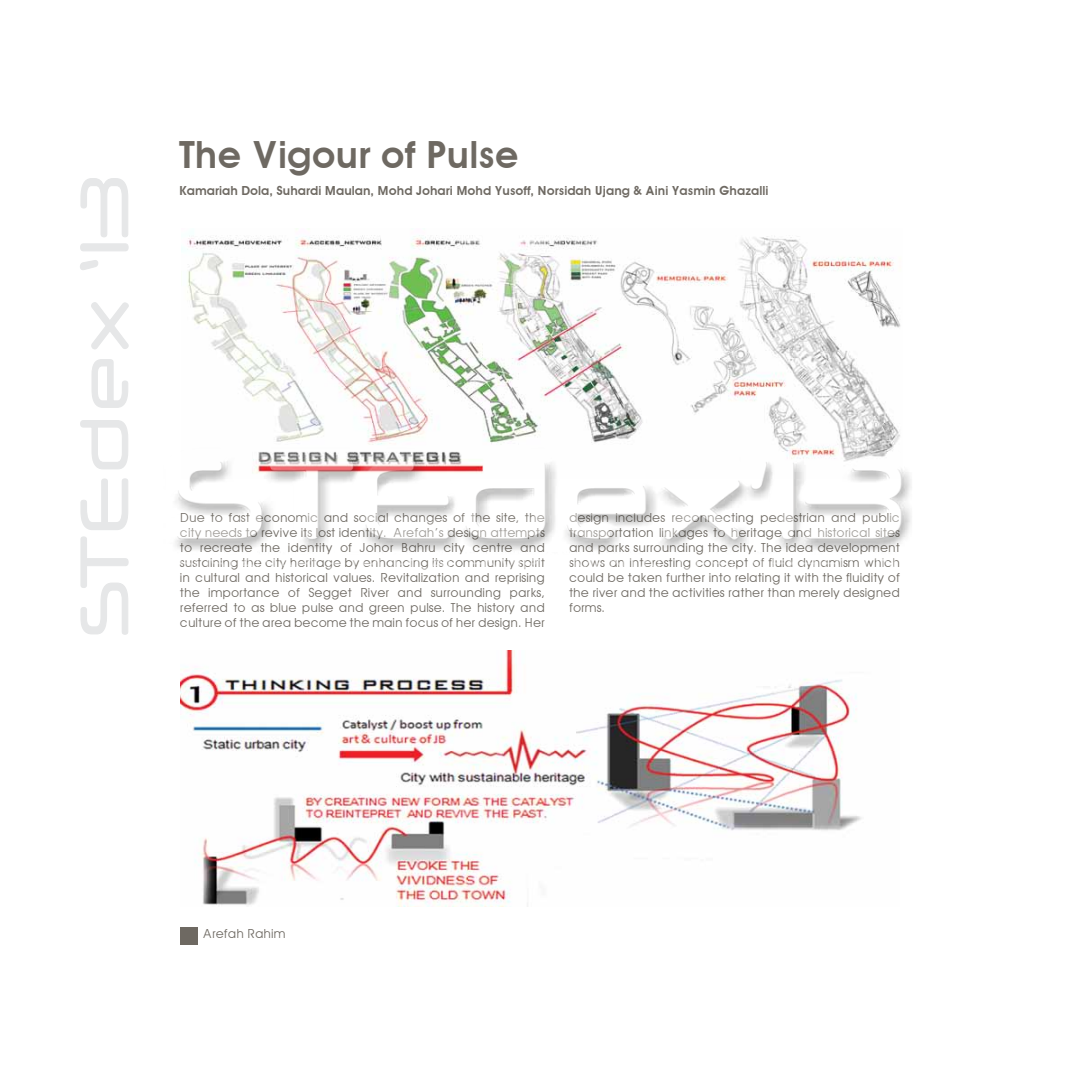
<style>
.page{position:relative;width:1080px;height:1080px;background:#fff}
.page>*{position:absolute;margin:0;border:0;box-sizing:border-box;transform-origin:0 0}
.t1{font:67px "Neuropol X Free";color:#e6e7e8}
.t2{font:600 37.5px "Avant Garde";color:#6e6962}
.t3{font:12.5px/15px "Avant Garde";color:#6e6962;text-align:justify}
.t4{font:600 12.5px "Avant Garde";color:#6e6962}
</style>
<div class="page">
<svg style="left:80px;top:478px;width:49px;height:157px"></svg>
<svg style="left:80px;top:420px;width:48px;height:50px"></svg>
<svg style="left:91px;top:359px;width:37px;height:49px"></svg>
<svg style="left:91px;top:302px;width:38px;height:48px"></svg>
<svg style="left:80px;top:260px;width:18px;height:10px"></svg>
<div style="left:80px;top:243px;width:49px;height:8px;border:1px solid #e6e7e8;border-radius:3px"></div>
<svg style="left:80px;top:178px;width:48px;height:59px"></svg>
<img style="left:180px;top:650px;width:682px;height:257px">
<img style="left:182px;top:235px;width:719px;height:180px">
<div style="left:180px;top:928px;width:17px;height:17px;background:#6e6962"></div>
<img style="left:175px;top:415px;width:737px;height:138px">
<h1 class="t1" style="left:61px;top:638px;width:469px;rotate:-90deg">STEdex ‘13</h1>
<h2 class="t2" style="left:179px;top:132px;width:341px">The Vigour of Pulse</h2>
<p class="t4" style="left:179px;top:183px;width:591px">Kamariah Dola, Suhardi Maulan, Mohd Johari Mohd Yusoff, Norsidah Ujang &amp; Aini Yasmin Ghazalli</p>
<p class="t3" style="left:180px;top:510px;width:367px">Due to fast economic and social changes of the site, the city needs to revive its lost identity. Arefah’s design attempts to recreate the identity of Johor Bahru city centre and sustaining the city heritage by enhancing its community spirit in cultural and historical values. Revitalization and reprising the importance of Segget River and surrounding parks, referred to as blue pulse and green pulse. The history and culture of the area become the main focus of her design. Her</p>
<p class="t3" style="left:569px;top:510px;width:332px">design includes reconnecting pedestrian and public transportation linkages to heritage and historical sites and parks surrounding the city. The idea development shows an interesting concept of fluid dynamism which could be taken further into relating it with the fluidity of the river and the activities rather than merely designed forms.</p>
<p class="t3" style="left:203px;top:926px;width:84px">Arefah Rahim</p>
</div>
